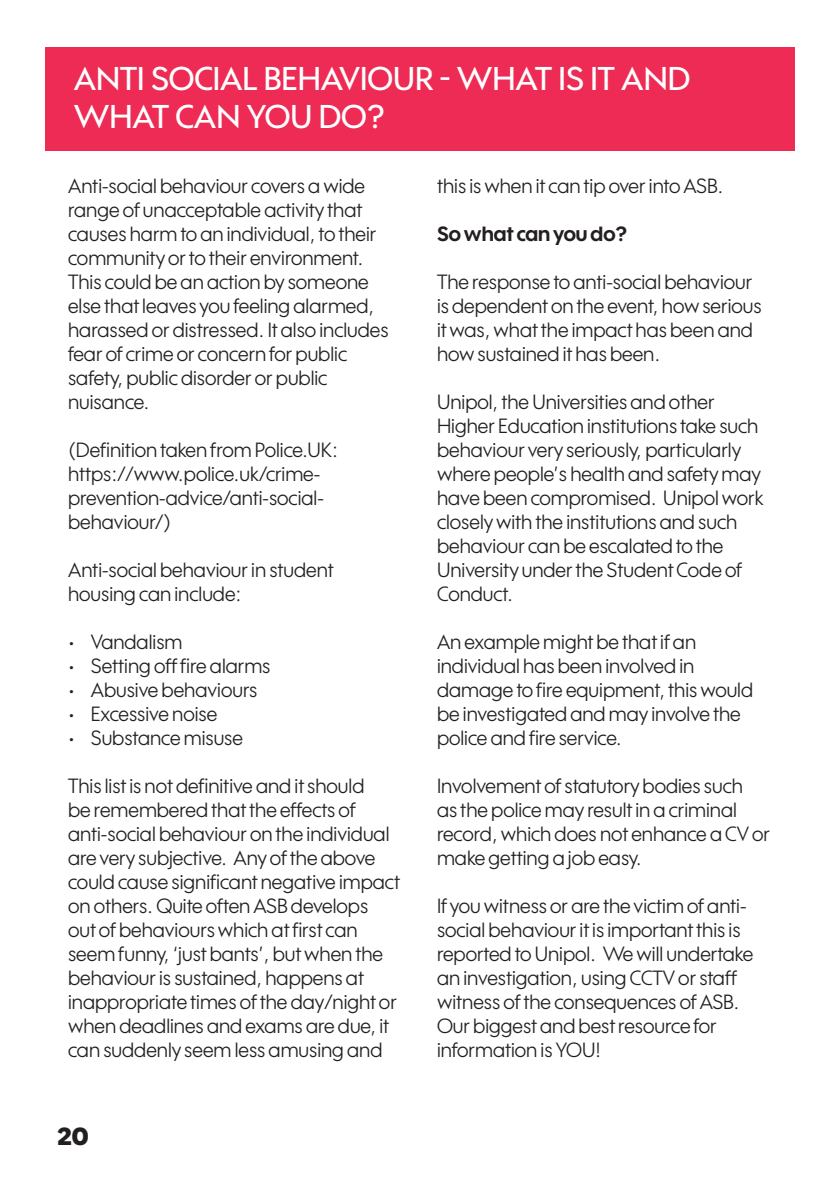
<style>
.page{position:relative;width:840px;height:1191px;background:#fff}
.page>*{position:absolute;margin:0;border:0;box-sizing:border-box;transform-origin:0 0}
.t1{font:500 32px "Wes FY";color:#fff}
.t2{font:900 24px "Wes FY";color:#231f20}
.Paragraph_Style_2{font:20px/24px "Wes FY";color:#231f20}
.Paragraph_Style_2-2{font:700 20px "Wes FY";color:#231f20}
</style>
<div class="page">
<div style="left:45px;top:47px;width:749px;height:103px;background:#ee2b54"></div>
<p class="t1" style="left:74px;top:58px;width:617px">ANTI SOCIAL BEHAVIOUR - WHAT IS IT AND</p>
<p class="t1" style="left:74px;top:97px;width:313px">WHAT CAN YOU DO?</p>
<p class="Paragraph_Style_2" style="left:68px;top:173px;width:322px">Anti-social behaviour covers a wide range of unacceptable activity that causes harm to an individual, to their community or to their environment.<br>This could be an action by someone else that leaves you feeling alarmed, harassed or distressed. It also includes fear of crime or concern for public safety, public disorder or public nuisance.</p>
<p class="Paragraph_Style_2" style="left:68px;top:437px;width:271px">(Definition taken from Police.UK: https://www.police.uk/crime&shy;prevention-advice/anti-social&shy;behaviour/)</p>
<p class="Paragraph_Style_2" style="left:68px;top:557px;width:267px">Anti-social behaviour in student housing can include:</p>
<p class="Paragraph_Style_2" style="left:68px;top:629px;width:116px">• Vandalism</p>
<p class="Paragraph_Style_2" style="left:68px;top:653px;width:204px">• Setting off fire alarms</p>
<p class="Paragraph_Style_2" style="left:68px;top:677px;width:191px">• Abusive behaviours</p>
<p class="Paragraph_Style_2" style="left:68px;top:701px;width:150px">• Excessive noise</p>
<p class="Paragraph_Style_2" style="left:68px;top:725px;width:176px">• Substance misuse</p>
<p class="Paragraph_Style_2" style="left:68px;top:773px;width:333px">This list is not definitive and it should<br>be remembered that the effects of anti-social behaviour on the individual are very subjective. Any of the above could cause significant negative impact on others. Quite often ASB develops out of behaviours which at first can seem funny, ‘just bants’, but when the behaviour is sustained, happens at inappropriate times of the day/night or when deadlines and exams are due, it can suddenly seem less amusing and</p>
<p class="t2" style="left:57px;top:1121px;width:33px">20</p>
<p class="Paragraph_Style_2" style="left:437px;top:173px;width:288px">this is when it can tip over into ASB.</p>
<p class="Paragraph_Style_2-2" style="left:437px;top:221px;width:192px">So what can you do?</p>
<p class="Paragraph_Style_2" style="left:437px;top:269px;width:326px">The response to anti-social behaviour is dependent on the event, how serious it was, what the impact has been and how sustained it has been.</p>
<p class="Paragraph_Style_2" style="left:437px;top:389px;width:328px">Unipol, the Universities and other Higher Education institutions take such behaviour very seriously, particularly where people’s health and safety may have been compromised. Unipol work closely with the institutions and such behaviour can be escalated to the University under the Student Code of</p>
<p class="Paragraph_Style_2" style="left:437px;top:581px;width:78px">Conduct.</p>
<p class="Paragraph_Style_2" style="left:437px;top:629px;width:317px">An example might be that if an individual has been involved in damage to fire equipment, this would be investigated and may involve the police and fire service.</p>
<p class="Paragraph_Style_2" style="left:437px;top:773px;width:334px">Involvement of statutory bodies such<br>as the police may result in a criminal record, which does not enhance a CV or make getting a job easy.</p>
<p class="Paragraph_Style_2" style="left:437px;top:893px;width:317px">If you witness or are the victim of anti&shy;social behaviour it is important this is reported to Unipol. We will undertake an investigation, using CCTV or staff witness of the consequences of ASB.<br>Our biggest and best resource for information is YOU!</p>
</div>
